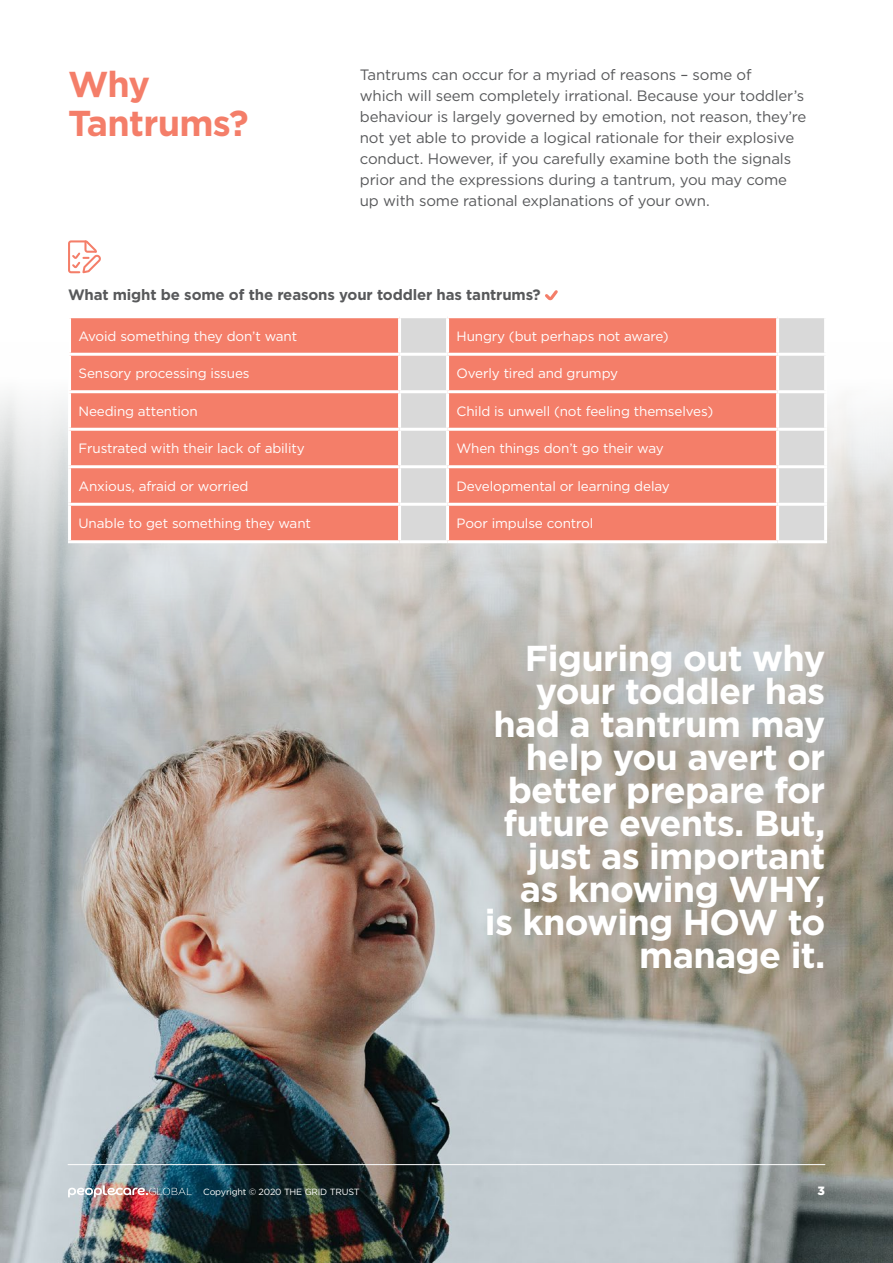
<style>
.page{position:relative;width:893px;height:1263px;background:#fff}
.page>*{position:absolute;margin:0;border:0;box-sizing:border-box;transform-origin:0 0}
.t1{font:700 36px/33px "Gotham";letter-spacing:-.02em;color:#fff;text-align:right}
.t2{font:700 36px/39px "Gotham";letter-spacing:-.02em;color:#f47e69}
.t3{font:15px/21px "Gotham";letter-spacing:-.01em;color:#58595b}
.t4{font:700 15px "Gotham";letter-spacing:-.01em;color:#58595b}
.t5{font:13.5px "Gotham";letter-spacing:-.01em;color:#fff}
.t6{font:900 12px "Gotham";color:#fff}
.t7{font:9px "Gotham";letter-spacing:-.02em;color:#fff}
</style>
<div class="page">
<img style="left:0;top:394px;width:893px;height:869px">
<svg style="left:68px;top:240px;width:33px;height:33px"></svg>
<svg style="left:545px;top:290px;width:13px;height:11px"></svg>
<div style="left:71px;top:318px;width:327px;height:222px;background:#f47e69"></div>
<svg style="left:401px;top:318px;width:423px;height:222px;background:#ee9282"></svg>
<hr style="left:446px;top:318px;width:3px;height:35px;background:#fff">
<hr style="left:776px;top:318px;width:3px;height:35px;background:#fff">
<hr style="left:68px;top:353px;width:332px;height:3px;background:#fff">
<hr style="left:400px;top:353px;width:48px;height:3px;background:#fff">
<hr style="left:448px;top:353px;width:330px;height:3px;background:#fff">
<hr style="left:446px;top:356px;width:3px;height:34px;background:#fff">
<hr style="left:778px;top:353px;width:49px;height:3px;background:#fff">
<hr style="left:776px;top:356px;width:3px;height:34px;background:#fff">
<hr style="left:68px;top:390px;width:332px;height:3px;background:#fff">
<hr style="left:68px;top:393px;width:3px;height:35px;background:#fff">
<hr style="left:400px;top:390px;width:48px;height:3px;background:#fff">
<hr style="left:398px;top:393px;width:3px;height:35px;background:#fff">
<hr style="left:448px;top:390px;width:330px;height:3px;background:#fff">
<hr style="left:446px;top:393px;width:3px;height:35px;background:#fff">
<hr style="left:778px;top:390px;width:49px;height:3px;background:#fff">
<hr style="left:776px;top:393px;width:3px;height:35px;background:#fff">
<hr style="left:824px;top:393px;width:3px;height:35px;background:#fff">
<hr style="left:68px;top:428px;width:332px;height:3px;background:#fff">
<hr style="left:68px;top:431px;width:3px;height:34px;background:#fff">
<hr style="left:400px;top:428px;width:48px;height:3px;background:#fff">
<hr style="left:398px;top:431px;width:3px;height:34px;background:#fff">
<hr style="left:448px;top:428px;width:330px;height:3px;background:#fff">
<hr style="left:446px;top:431px;width:3px;height:34px;background:#fff">
<hr style="left:778px;top:428px;width:49px;height:3px;background:#fff">
<hr style="left:776px;top:431px;width:3px;height:34px;background:#fff">
<hr style="left:824px;top:431px;width:3px;height:34px;background:#fff">
<hr style="left:68px;top:465px;width:332px;height:3px;background:#fff">
<hr style="left:68px;top:468px;width:3px;height:35px;background:#fff">
<hr style="left:400px;top:465px;width:48px;height:3px;background:#fff">
<hr style="left:398px;top:468px;width:3px;height:35px;background:#fff">
<hr style="left:448px;top:465px;width:330px;height:3px;background:#fff">
<hr style="left:446px;top:468px;width:3px;height:35px;background:#fff">
<hr style="left:778px;top:465px;width:49px;height:3px;background:#fff">
<hr style="left:776px;top:468px;width:3px;height:35px;background:#fff">
<hr style="left:824px;top:468px;width:3px;height:35px;background:#fff">
<hr style="left:68px;top:503px;width:332px;height:3px;background:#fff">
<hr style="left:68px;top:506px;width:3px;height:34px;background:#fff">
<hr style="left:400px;top:503px;width:48px;height:3px;background:#fff">
<hr style="left:398px;top:506px;width:3px;height:34px;background:#fff">
<hr style="left:448px;top:503px;width:330px;height:3px;background:#fff">
<hr style="left:446px;top:506px;width:3px;height:34px;background:#fff">
<hr style="left:778px;top:503px;width:49px;height:3px;background:#fff">
<hr style="left:776px;top:506px;width:3px;height:34px;background:#fff">
<hr style="left:824px;top:506px;width:3px;height:34px;background:#fff">
<hr style="left:68px;top:540px;width:332px;height:3px;background:#fff">
<hr style="left:400px;top:540px;width:48px;height:3px;background:#fff">
<hr style="left:448px;top:540px;width:330px;height:3px;background:#fff">
<hr style="left:778px;top:540px;width:49px;height:3px;background:#fff">
<hr style="left:68px;top:1164px;width:757px;height:1px;background:#fff">
<svg style="left:68px;top:1185px;width:124px;height:12px"></svg>
<h1 class="t2" style="left:68px;top:64px;width:182px">Why<br>Tantrums?</h1>
<p class="t3" style="left:360px;top:64px;width:448px">Tantrums can occur for a myriad of reasons – some of<br>which will seem completely irrational. Because your toddler’s behaviour is largely governed by emotion, not reason, they’re not yet able to provide a logical rationale for their explosive conduct. However, if you carefully examine both the signals prior and the expressions during a tantrum, you may come up with some rational explanations of your own.</p>
<p class="t4" style="left:68px;top:285px;width:474px">What might be some of the reasons your toddler has tantrums?</p>
<p class="t5" style="left:79px;top:327px;width:220px">Avoid something they don’t want</p>
<p class="t5" style="left:457px;top:327px;width:214px">Hungry (but perhaps not aware)</p>
<p class="t5" style="left:79px;top:365px;width:173px">Sensory processing issues</p>
<p class="t5" style="left:457px;top:365px;width:163px">Overly tired and grumpy</p>
<p class="t5" style="left:79px;top:402px;width:121px">Needing attention</p>
<p class="t5" style="left:457px;top:402px;width:258px">Child is unwell (not feeling themselves)</p>
<p class="t5" style="left:79px;top:440px;width:228px">Frustrated with their lack of ability</p>
<p class="t5" style="left:457px;top:440px;width:209px">When things don’t go their way</p>
<p class="t5" style="left:79px;top:477px;width:171px">Anxious, afraid or worried</p>
<p class="t5" style="left:457px;top:477px;width:215px">Developmental or learning delay</p>
<p class="t5" style="left:79px;top:515px;width:234px">Unable to get something they want</p>
<p class="t5" style="left:457px;top:515px;width:138px">Poor impulse control</p>
<h1 class="t1" style="left:485px;top:641px;width:342px">Figuring out why your toddler has had a tantrum may help you avert or better prepare for future events. But, just as important as knowing WHY, is knowing HOW to manage it.</h1>
<p class="t7" style="left:203px;top:1186px;width:158px">Copyright © 2020 THE GRID TRUST</p>
<p class="t6" style="left:817px;top:1182px;width:9px">3</p>
</div>
